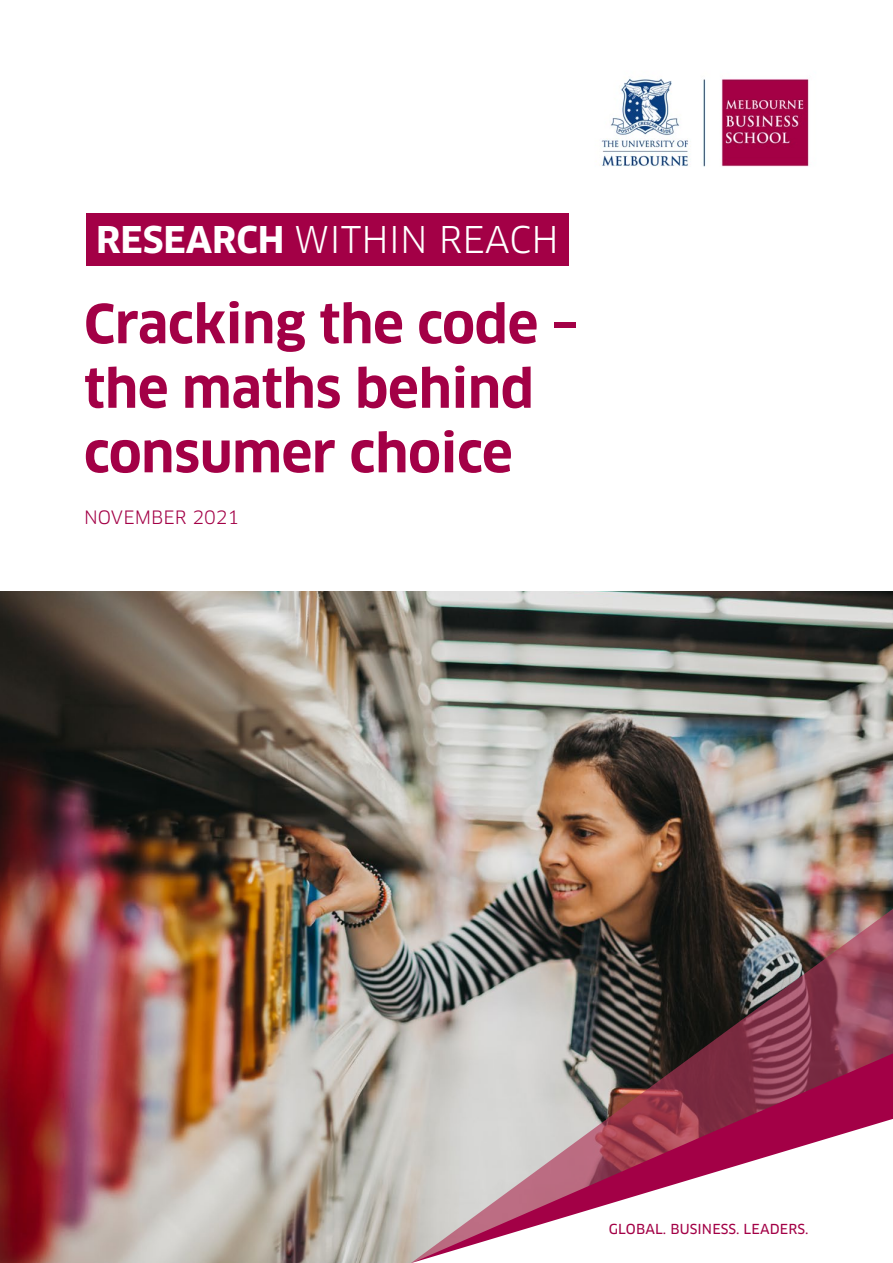
<style>
.page{position:relative;width:893px;height:1263px;background:#fff}
.page>*{position:absolute;margin:0;border:0;box-sizing:border-box;transform-origin:0 0}
.t1{font:700 52.5px/64.5px "Clan OT";letter-spacing:-.005em;color:#a30046}
.t2{font:36px "Clan OT";color:#fff}
.t3{font:18px "Clan OT";letter-spacing:.005em;color:#a30046}
.t4{font:13.5px "Clan OT News";letter-spacing:.01em;color:#a30046}
.s1{font-weight:700}
</style>
<div class="page">
<img style="left:601px;top:78px;width:208px;height:89px">
<div style="left:86px;top:213px;width:483px;height:53px;background:#a30046"></div>
<img style="left:0;top:591px;width:893px;height:672px">
<img style="left:336px;top:837px;width:557px;height:426px">
<svg style="left:412px;top:1053px;width:481px;height:66px;background:#a06878"></svg>
<svg style="left:411px;top:1119px;width:482px;height:144px"></svg>
<p class="t2" style="left:96px;top:218px;width:464px"><span class="s1">RESEARCH</span> WITHIN REACH</p>
<p class="t1" style="left:84px;top:292px;width:496px">Cracking the code – the maths behind consumer choice</p>
<p class="t3" style="left:84px;top:506px;width:157px">NOVEMBER 2021</p>
<p class="t4" style="left:609px;top:1221px;width:201px">GLOBAL. BUSINESS. LEADERS.</p>
</div>
